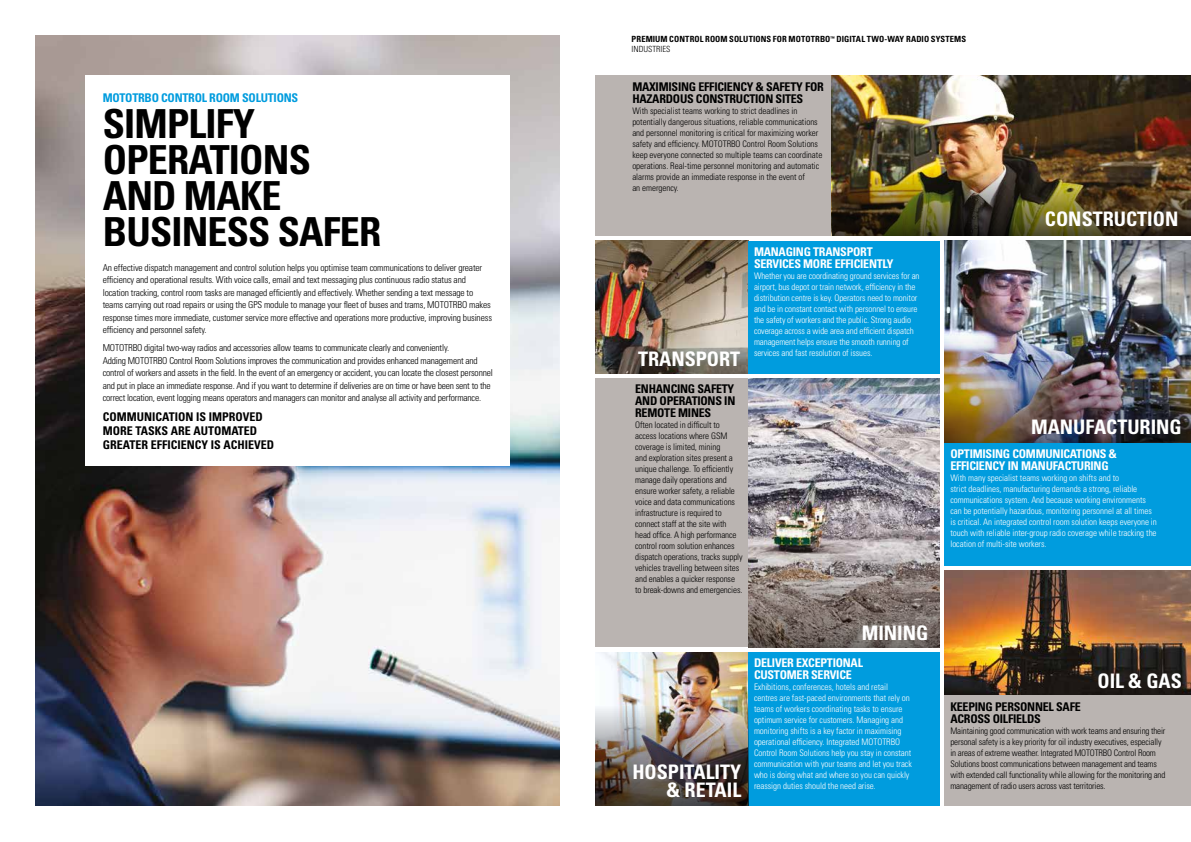
<style>
.page{position:relative;width:1191px;height:842px;background:#fff}
.page>*{position:absolute;margin:0;border:0;box-sizing:border-box;transform-origin:0 0}
.t1{font:700 condensed 40px/36px "Univers";letter-spacing:-.02em;color:#000}
.t2{font:700 condensed 20px/18px "Univers";color:#fff;text-align:right}
.t3{font:700 condensed 12px/12px "Univers";letter-spacing:-.02em;color:#000}
.t4{font:700 condensed 12px/12px "Univers";letter-spacing:-.02em;color:#fff}
.t5{font:700 condensed 12px/14px "Univers";color:#000}
.t6{font:700 condensed 12px "Univers";letter-spacing:-.02em;color:#009cde}
.t7{font:300 condensed 9.5px/12.5px "Univers";letter-spacing:-.015em;color:#000}
.t8{font:300 condensed 9px/11px "Univers";letter-spacing:-.01em;color:#000}
.t9{font:300 condensed 9px/11px "Univers";letter-spacing:-.005em;color:#fff}
.t10{font:700 condensed 8.5px/9.5px "Univers";letter-spacing:.01em;color:#000}
.s1{font-weight:300}
</style>
<div class="page">
<img style="left:36px;top:36px;width:523px;height:770px">
<div style="left:86px;top:76px;width:424px;height:390px;background:#fff"></div>
<img style="left:748px;top:378px;width:191px;height:158px">
<img style="left:595px;top:241px;width:153px;height:133px">
<img style="left:944px;top:570px;width:247px;height:126px">
<img style="left:830px;top:76px;width:361px;height:160px">
<img style="left:944px;top:241px;width:247px;height:90px">
<div style="left:748px;top:241px;width:191px;height:133px;background:#009cde"></div>
<img style="left:597px;top:652px;width:151px;height:53px">
<div style="left:748px;top:652px;width:191px;height:154px;background:#009cde"></div>
<div style="left:595px;top:76px;width:235px;height:160px;background:#bab4b1"></div>
<div style="left:944px;top:443px;width:247px;height:123px;background:#009cde"></div>
<div style="left:944px;top:696px;width:247px;height:110px;background:#bab4b1"></div>
<div style="left:595px;top:378px;width:153px;height:269px;background:#bab4b1"></div>
<svg style="left:748px;top:536px;width:191px;height:111px;background:#8a807c"></svg>
<img style="left:595px;top:705px;width:153px;height:101px">
<img style="left:832px;top:171px;width:359px;height:65px">
<img style="left:944px;top:331px;width:247px;height:112px">
<h3 class="t6" style="left:103px;top:90px;width:197px">MOTOTRBO CONTROL ROOM SOLUTIONS</h3>
<h1 class="t1" style="left:103px;top:105px;width:280px">SIMPLIFY<br>OPERATIONS<br>AND MAKE<br>BUSINESS SAFER</h1>
<p class="t7" style="left:103px;top:261px;width:391px">An effective dispatch management and control solution helps you optimise team communications to deliver greater efficiency and operational results. With voice calls, email and text messaging plus continuous radio status and location tracking, control room tasks are managed efficiently and effectively. Whether sending a text message to teams carrying out road repairs or using the GPS module to manage your fleet of buses and trams, MOTOTRBO makes response times more immediate, customer service more effective and operations more productive, improving business efficiency and personnel safety.</p>
<p class="t7" style="left:103px;top:342px;width:392px">MOTOTRBO digital two-way radios and accessories allow teams to communicate clearly and conveniently.<br>Adding MOTOTRBO Control Room Solutions improves the communication and provides enhanced management and control of workers and assets in the field. In the event of an emergency or accident, you can locate the closest personnel and put in place an immediate response. And if you want to determine if deliveries are on time or have been sent to the correct location, event logging means operators and managers can monitor and analyse all activity and performance.</p>
<h3 class="t5" style="left:103px;top:409px;width:173px">COMMUNICATION IS IMPROVED<br>MORE TASKS ARE AUTOMATED<br>GREATER EFFICIENCY IS ACHIEVED</h3>
<p class="t10" style="left:631px;top:35px;width:336px">PREMIUM CONTROL ROOM SOLUTIONS FOR MOTOTRBO<sup>™</sup> DIGITAL TWO-WAY RADIO SYSTEMS<br><span class="s1">INDUSTRIES</span></p>
<h3 class="t3" style="left:632px;top:80px;width:193px">MAXIMISING EFFICIENCY &amp; SAFETY FOR<br>HAZARDOUS CONSTRUCTION SITES</h3>
<p class="t8" style="left:632px;top:105px;width:191px">With specialist teams working to strict deadlines in potentially dangerous situations, reliable communications and personnel monitoring is critical for maximizing worker safety and efficiency. MOTOTRBO Control Room Solutions keep everyone connected so multiple teams can coordinate operations. Real-time personnel monitoring and automatic alarms provide an immediate response in the event of<br>an emergency.</p>
<h2 class="t2" style="left:638px;top:350px;width:104px">TRANSPORT</h2>
<h3 class="t3" style="left:635px;top:383px;width:102px;text-align:justify">ENHANCING SAFETY AND OPERATIONS IN REMOTE MINES</h3>
<p class="t8" style="left:635px;top:420px;width:109px">Often located in difficult to access locations where GSM coverage is limited, mining<br>and exploration sites present a unique challenge. To efficiently manage daily operations and ensure worker safety, a reliable voice and data communications infrastructure is required to connect staff at the site with head office. A high performance control room solution enhances dispatch operations, tracks supply vehicles travelling between sites and enables a quicker response to break-downs and emergencies.</p>
<h3 class="t4" style="left:754px;top:245px;width:141px">MANAGING TRANSPORT<br>SERVICES MORE EFFICIENTLY</h3>
<p class="t9" style="left:754px;top:270px;width:167px">Whether you are coordinating ground services for an airport, bus depot or train network, efficiency in the distribution centre is key. Operators need to monitor and be in constant contact with personnel to ensure the safety of workers and the public. Strong audio coverage across a wide area and efficient dispatch management helps ensure the smooth running of services and fast resolution of issues.</p>
<h2 class="t2" style="left:632px;top:763px;width:110px">HOSPITALITY &amp; RETAIL</h2>
<h2 class="t2" style="left:861px;top:624px;width:68px">MINING</h2>
<h3 class="t4" style="left:754px;top:656px;width:111px">DELIVER EXCEPTIONAL<br>CUSTOMER SERVICE</h3>
<p class="t9" style="left:754px;top:681px;width:159px">Exhibitions, conferences, hotels and retail centres are fast-paced environments that rely on teams of workers coordinating tasks to ensure optimum service for customers. Managing and monitoring shifts is a key factor in maximising operational efficiency. Integrated MOTOTRBO Control Room Solutions help you stay in constant communication with your teams and let you track who is doing what and where so you can quickly reassign duties should the need arise.</p>
<h2 class="t2" style="left:1045px;top:209px;width:135px">CONSTRUCTION</h2>
<h2 class="t2" style="left:1031px;top:417px;width:152px">MANUFACTURING</h2>
<h3 class="t4" style="left:950px;top:447px;width:168px">OPTIMISING COMMUNICATIONS &amp;<br>EFFICIENCY IN MANUFACTURING</h3>
<p class="t9" style="left:950px;top:472px;width:208px">With many specialist teams working on shifts and to<br>strict deadlines, manufacturing demands a strong, reliable communications system. And because working environments can be potentially hazardous, monitoring personnel at all times is critical. An integrated control room solution keeps everyone in touch with reliable inter-group radio coverage while tracking the location of multi-site workers.</p>
<h2 class="t2" style="left:1097px;top:672px;width:86px">OIL &amp; GAS</h2>
<h3 class="t3" style="left:950px;top:700px;width:132px">KEEPING PERSONNEL SAFE<br>ACROSS OILFIELDS</h3>
<p class="t8" style="left:950px;top:725px;width:217px">Maintaining good communication with work teams and ensuring their personal safety is a key priority for oil industry executives, especially in areas of extreme weather. Integrated MOTOTRBO Control Room Solutions boost communications between management and teams with extended call functionality while allowing for the monitoring and management of radio users across vast territories.</p>
</div>
